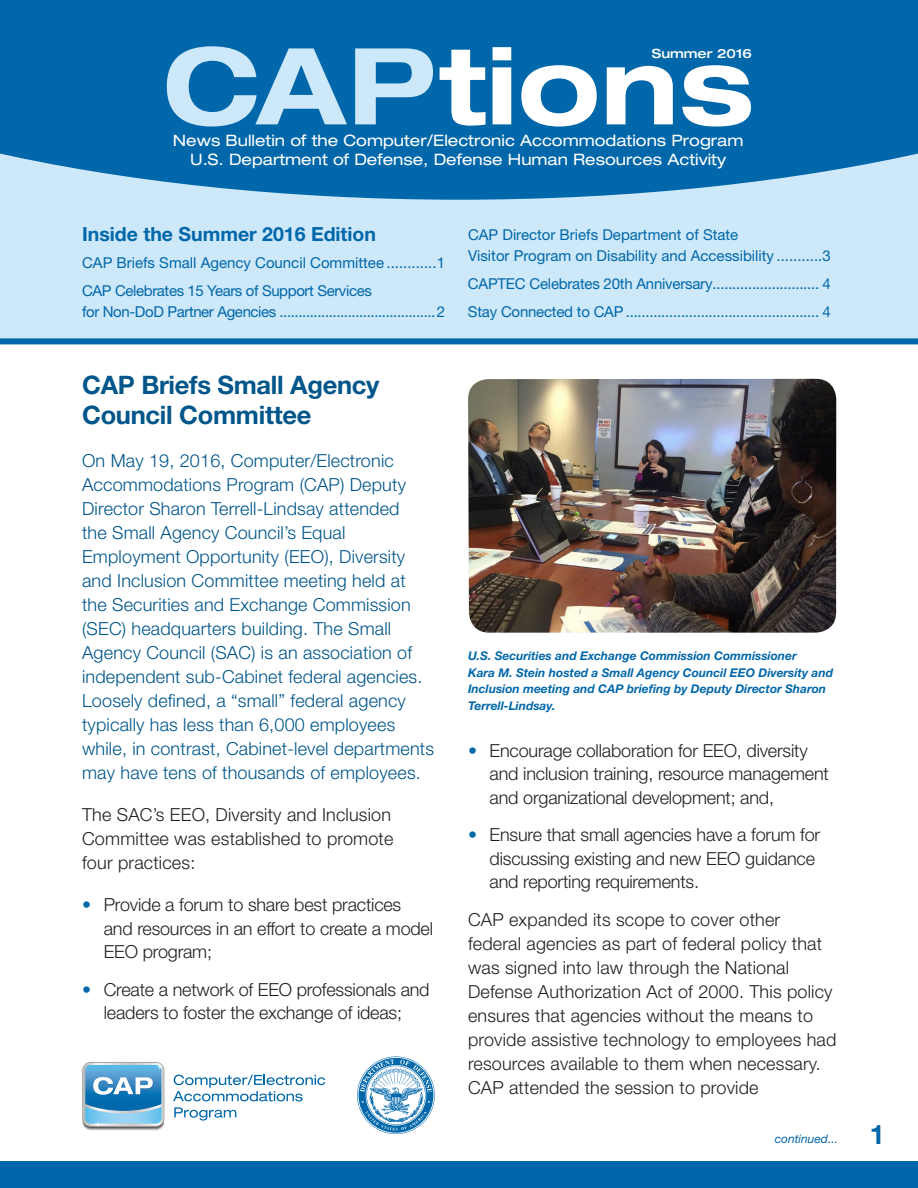
<style>
.page{position:relative;width:918px;height:1188px;background:#fff}
.page>*{position:absolute;margin:0;border:0;box-sizing:border-box;transform-origin:0 0}
.CAPtions_Page_Number{font:700 27px "Helvetica Neue LT Std";color:#0067aa}
.CAPtions_Headline_01{font:700 25.5px/30px "Helvetica Neue LT Std";letter-spacing:-.01em;color:#00568a}
.CAPtions_Contents{font:700 19.5px "Helvetica Neue LT Std";color:#0067aa}
.CAPtions_Intro_Para{font:300 18px/24px "Helvetica Neue LT Std";letter-spacing:.01em;color:#00568a}
.CAPtions_para_02{font:300 18px/24px "Helvetica Neue LT Std";letter-spacing:.01em;color:#231f20}
.CAPtions_Bullet_01{font:300 18px/23.5px "Helvetica Neue LT Std";letter-spacing:-.01em;color:#231f20}
.t1{font:expanded 15.75px/18.8px "Helvetica Neue LT Std";color:#fff;text-align:center}
.CAPtions_Index_Item{font:15px/21px "Helvetica Neue LT Std";letter-spacing:-.005em;color:#0067aa}
.CAPtions_Index_Item-2{font:15px/21px "Helvetica Neue LT Std";letter-spacing:-.025em;color:#0067aa}
.t2{font:500 expanded 12.75px "Helvetica Neue LT Std";color:#fff}
.CAPtions_caption_01{font:italic 700 12px/16.5px "Helvetica Neue LT Std";color:#0067aa}
.t3{font:italic 12px "Helvetica Neue LT Std";color:#0067aa}
.s1{color:#0067aa}
</style>
<div class="page">
<div style="left:0;top:1161px;width:918px;height:27px;background:#0067aa"></div>
<svg style="left:82px;top:1062px;width:83px;height:66px;background:#70abcf"></svg>
<svg style="left:173px;top:1075px;width:152px;height:26px"></svg>
<svg style="left:174px;top:1107px;width:62px;height:14px"></svg>
<div style="left:0;top:0;width:918px;height:341px;background:#cde8f8"></div>
<svg style="left:0;top:0;width:918px;height:200px;background:#1373b1"></svg>
<svg style="left:167px;top:46px;width:180px;height:81px"></svg>
<svg style="left:355px;top:48px;width:78px;height:76px"></svg>
<svg style="left:440px;top:50px;width:46px;height:76px;background:#8bbad8"></svg>
<svg style="left:493px;top:47px;width:18px;height:77px"></svg>
<svg style="left:521px;top:65px;width:76px;height:62px;background:#95c0db"></svg>
<svg style="left:607px;top:66px;width:66px;height:58px;background:#a3c8e0"></svg>
<svg style="left:682px;top:65px;width:69px;height:62px;background:#a2c7df"></svg>
<div style="left:0;top:338px;width:918px;height:6px;background:#0067aa"></div>
<svg style="left:357px;top:1056px;width:78px;height:78px"></svg>
<img style="left:468px;top:379px;width:368px;height:254px">
<p class="t2" style="left:652px;top:45px;width:101px">Summer 2016</p>
<p class="t1" style="left:173px;top:131px;width:572px">News Bulletin of the Computer/Electronic Accommodations Program<br>U.S. Department of Defense, Defense Human Resources Activity</p>
<p class="CAPtions_Contents" style="left:82px;top:222px;width:295px">Inside the Summer 2016 Edition</p>
<p class="CAPtions_Index_Item" style="left:82px;top:252px;width:364px">CAP Briefs Small Agency Council Committee ............1</p>
<p class="CAPtions_Index_Item-2" style="left:82px;top:280px;width:364px">CAP Celebrates 15 Years of Support Services<br>for Non-DoD Partner Agencies .........................................2</p>
<p class="CAPtions_Headline_01" style="left:82px;top:369px;width:299px">CAP Briefs Small Agency<br>Council Committee</p>
<p class="CAPtions_Intro_Para" style="left:82px;top:448px;width:353px">On May 19, 2016, Computer/Electronic Accommodations Program (CAP) Deputy Director Sharon Terrell-Lindsay attended<br>the Small Agency Council’s Equal Employment Opportunity (EEO), Diversity and Inclusion Committee meeting held at the Securities and Exchange Commission (SEC) headquarters building. The Small Agency Council (SAC) is an association of independent sub-Cabinet federal agencies.<br>Loosely defined, a “small” federal agency typically has less than 6,000 employees while, in contrast, Cabinet-level departments may have tens of thousands of employees.</p>
<p class="CAPtions_para_02" style="left:82px;top:803px;width:313px;line-height:23.5px">The SAC’s EEO, Diversity and Inclusion<br>Committee was established to promote four practices:</p>
<p class="CAPtions_Bullet_01" style="left:104px;top:893px;width:331px;text-indent:-22px"><span class="s1">•</span> Provide a forum to share best practices and resources in an effort to create a model<br>EEO program;</p>
<p class="CAPtions_Bullet_01" style="left:82px;top:977px;width:349px;text-align:center"><span class="s1">•</span> Create a network of EEO professionals and leaders to foster the exchange of ideas;</p>
<p class="CAPtions_Index_Item" style="left:468px;top:224px;width:364px">CAP Director Briefs Department of State<br>Visitor Program on Disability and Accessibility ...........3</p>
<p class="CAPtions_Index_Item" style="left:468px;top:273px;width:364px">CAPTEC Celebrates 20th Anniversary........................... 4</p>
<p class="CAPtions_Index_Item" style="left:468px;top:301px;width:364px">Stay Connected to CAP ................................................. 4</p>
<p class="CAPtions_caption_01" style="left:468px;top:647px;width:367px">U.S. Securities and Exchange Commission Commissioner<br>Kara M. Stein hosted a Small Agency Council EEO Diversity and Inclusion meeting and CAP briefing by Deputy Director Sharon Terrell-Lindsay.</p>
<p class="CAPtions_Bullet_01" style="left:490px;top:738px;width:341px;text-indent:-22px"><span class="s1">•</span> Encourage collaboration for EEO, diversity and inclusion training, resource management and organizational development; and,</p>
<p class="CAPtions_Bullet_01" style="left:490px;top:823px;width:332px;text-indent:-22px"><span class="s1">•</span> Ensure that small agencies have a forum for discussing existing and new EEO guidance and reporting requirements.</p>
<p class="CAPtions_para_02" style="left:468px;top:907px;width:370px">CAP expanded its scope to cover other federal agencies as part of federal policy that was signed into law through the National Defense Authorization Act of 2000. This policy ensures that agencies without the means to provide assistive technology to employees had resources available to them when necessary.<br>CAP attended the session to provide</p>
<p class="t3" style="left:775px;top:1131px;width:65px">continued...</p>
<p class="CAPtions_Page_Number" style="left:870px;top:1118px;width:17px">1</p>
</div>
